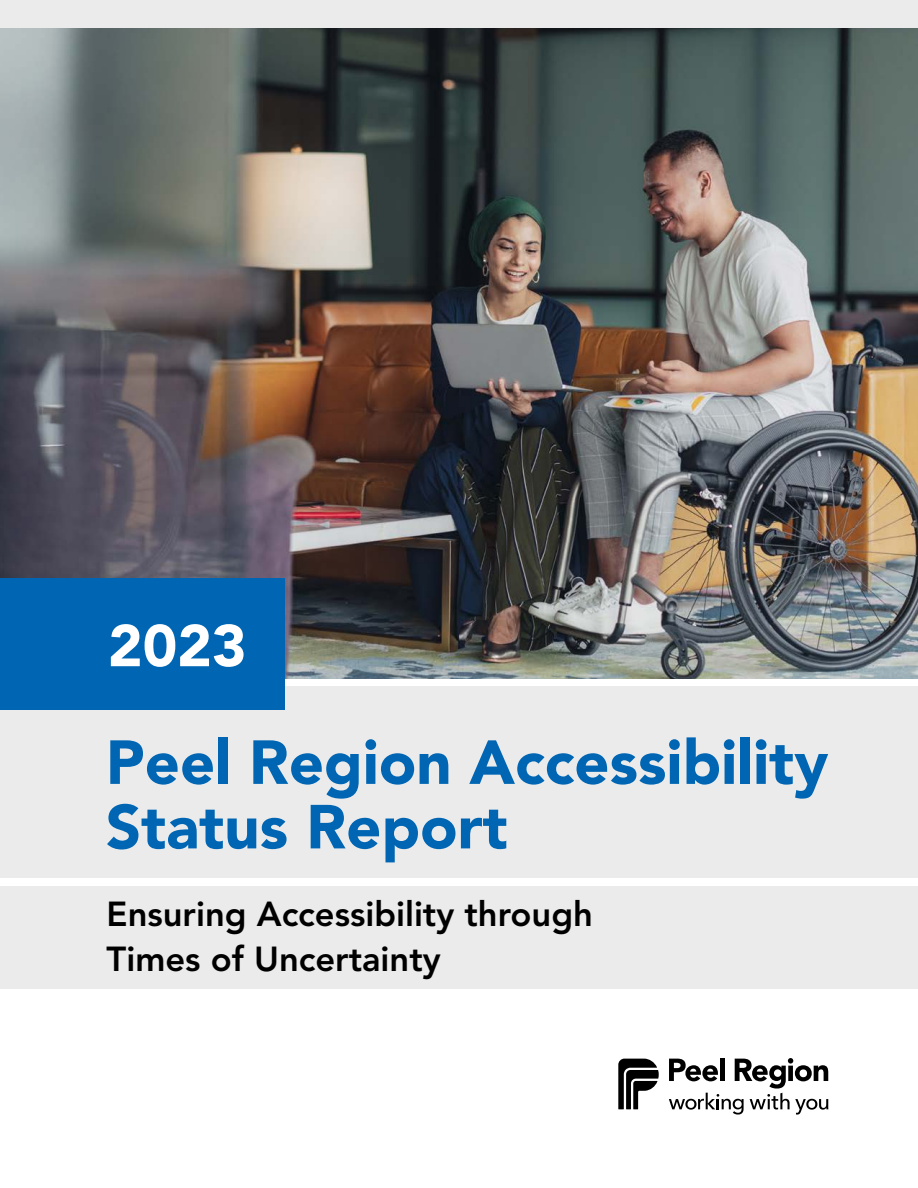
<style>
.page{position:relative;width:918px;height:1188px;background:#fff}
.page>*{position:absolute;margin:0;border:0;box-sizing:border-box;transform-origin:0 0}
.t1{font:900 61.5px/64.5px "Avenir LT Std";color:#0066b3}
.t2{font:900 58.5px "Avenir LT Std";color:#fff}
.t3{font:800 34.5px/45px "Avenir LT Std";color:#000}
</style>
<div class="page">
<div style="left:0;top:886px;width:918px;height:103px;background:#ebebec"></div>
<div style="left:0;top:686px;width:918px;height:192px;background:#ebebec"></div>
<img style="left:0;top:28px;width:918px;height:650px">
<div style="left:0;top:0;width:918px;height:28px;background:#ebebec"></div>
<div style="left:0;top:578px;width:284px;height:132px;background:#0066b3"></div>
<svg style="left:618px;top:1059px;width:41px;height:50px"></svg>
<svg style="left:669px;top:1058px;width:159px;height:57px"></svg>
<h1 class="t2" style="left:108px;top:610px;width:140px">2023</h1>
<h1 class="t1" style="left:106px;top:730px;width:724px">Peel Region Accessibility<br>Status Report</h1>
<p class="t3" style="left:107px;top:891px;width:488px">Ensuring Accessibility through<br>Times of Uncertainty</p>
</div>
